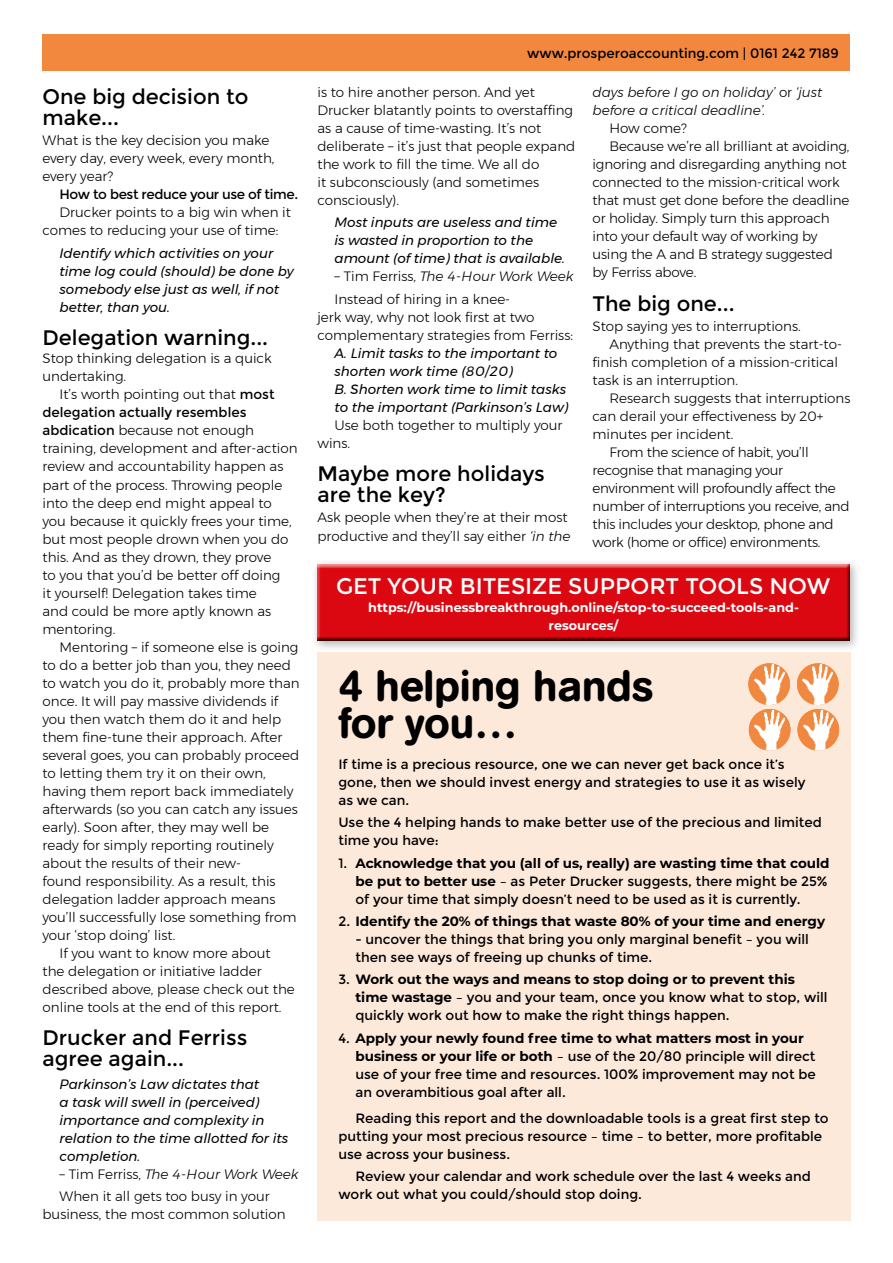
<style>
.page{position:relative;width:893px;height:1263px;background:#fff}
.page>*{position:absolute;margin:0;border:0;box-sizing:border-box;transform-origin:0 0}
.SUBHEAD{font:500 43.5px/37.5px "AG Buch Rounded BQ";color:#000}
.SUBHEAD_SM{font:22.5px "Montserrat";color:#fff}
.SUBHEAD-2{font:21px/21px "Montserrat";color:#000}
.body{font:300 13.5px/18px "Montserrat";color:#000}
.BULLIT{font:13.5px/18px "Montserrat";color:#000}
.body-2{font:13.5px/18px "Montserrat";color:#000}
.QUOTE{font:italic 13.5px/18px "Montserrat";color:#000}
.body-3{font:300 13.5px/18px "Montserrat";letter-spacing:-.02em;color:#000}
.BULLIT-2{font:italic 13.5px/18px "Montserrat";color:#000}
.QUOTE-2{font:italic 300 13.5px "Montserrat";color:#000}
.body-4{font:italic 300 13.5px/18px "Montserrat";color:#000}
.BULLIT-3{font:700 13.5px "Montserrat";color:#000}
.body-5{font:13.5px "Montserrat";letter-spacing:-.03em;color:#000}
.body-6{font:700 12.75px/18px "Montserrat";color:#fff;text-align:center}
.s1{font-weight:400}
.s2{font-style:normal}
.s3{font-style:italic}
.s4{font-weight:700}
</style>
<div class="page">
<div style="left:43px;top:34px;width:807px;height:36px;background:#f1883e"></div>
<div style="left:317px;top:652px;width:534px;height:568px;background:#fde9da"></div>
<img style="left:748px;top:663px;width:42px;height:42px;border-radius:21px">
<img style="left:797px;top:663px;width:42px;height:42px;border-radius:21px">
<img style="left:749px;top:709px;width:41px;height:42px;border-radius:21px">
<img style="left:797px;top:709px;width:42px;height:42px;border-radius:21px">
<div style="left:311px;top:558px;width:550px;height:94px;background:#000;opacity:.3"></div>
<div style="left:312px;top:559px;width:541px;height:82px;background:#fff"></div>
<div style="left:314px;top:561px;width:540px;height:80px;background:#000;opacity:.75"></div>
<p class="SUBHEAD-2" style="left:43px;top:87px;width:207px">One big decision to make...</p>
<p class="body" style="left:43px;top:131px;width:234px">What is the key decision you make every day, every week, every month, every year?</p>
<p class="body-5" style="left:60px;top:187px;width:240px">How to best reduce your use of time.</p>
<p class="body" style="left:43px;top:203px;width:250px;text-indent:17px">Drucker points to a big win when it comes to reducing your use of time:</p>
<p class="QUOTE" style="left:60px;top:244px;width:236px">Identify which activities on your time log could (should) be done by somebody else just as well, if not better, than you.</p>
<p class="SUBHEAD-2" style="left:43px;top:328px;width:227px">Delegation warning...</p>
<p class="body" style="left:43px;top:349px;width:231px">Stop thinking delegation is a quick undertaking.</p>
<p class="body" style="left:43px;top:385px;width:257px;text-indent:17px">It’s worth pointing out that <span class="s1">most delegation actually resembles abdication</span> because not enough training, development and after-action review and accountability happen as part of the process. Throwing people into the deep end might appeal to you because it quickly frees your time, but most people drown when you do this. And as they drown, they prove<br>to you that you’d be better off doing<br>it yourself! Delegation takes time<br>and could be more aptly known as mentoring.</p>
<p class="body" style="left:43px;top:637px;width:259px;text-indent:17px">Mentoring – if someone else is going to do a better job than you, they need to watch you do it, probably more than once. It will pay massive dividends if you then watch them do it and help them fine-tune their approach. After several goes, you can probably proceed to letting them try it on their own, having them report back immediately afterwards (so you can catch any issues early). Soon after, they may well be ready for simply reporting routinely about the results of their new-<br>found responsibility. As a result, this delegation ladder approach means you’ll successfully lose something from your ‘stop doing’ list.</p>
<p class="body" style="left:43px;top:943px;width:254px;text-indent:17px">If you want to know more about the delegation or initiative ladder described above, please check out the online tools at the end of this report.</p>
<p class="SUBHEAD-2" style="left:43px;top:1028px;width:206px">Drucker and Ferriss agree again...</p>
<p class="QUOTE" style="left:60px;top:1075px;width:230px">Parkinson’s Law dictates that<br>a task will swell in (perceived) importance and complexity in relation to the time allotted for its completion.</p>
<p class="QUOTE-2" style="left:60px;top:1164px;width:241px"><span class="s2">– Tim Ferriss,</span> The 4-Hour Work Week</p>
<p class="body" style="left:43px;top:1187px;width:245px;text-align:center">When it all gets too busy in your business, the most common solution</p>
<p class="BULLIT" style="left:527px;top:44px;width:313px">www.prosperoaccounting.com | 0161 242 7189</p>
<p class="body" style="left:317px;top:83px;width:259px">is to hire another person. And yet Drucker blatantly points to overstaffing as a cause of time-wasting. It’s not deliberate – it’s just that people expand the work to fill the time. We all do<br>it subconsciously (and sometimes consciously).</p>
<p class="QUOTE" style="left:334px;top:213px;width:232px">Most inputs are useless and time is wasted in proportion to the amount (of time) that is available.</p>
<p class="QUOTE-2" style="left:334px;top:266px;width:241px"><span class="s2">– Tim Ferriss,</span> The 4-Hour Work Week</p>
<p class="body" style="left:317px;top:290px;width:257px;text-indent:17px">Instead of hiring in a knee-<br>jerk way, why not look first at two complementary strategies from Ferriss:</p>
<p class="BULLIT-2" style="left:334px;top:344px;width:224px">A. Limit tasks to the important to shorten work time (80/20)</p>
<p class="BULLIT-2" style="left:334px;top:380px;width:235px">B. Shorten work time to limit tasks to the important (Parkinson’s Law)</p>
<p class="body" style="left:317px;top:416px;width:246px;text-indent:17px">Use both together to multiply your wins.</p>
<p class="SUBHEAD-2" style="left:317px;top:464px;width:229px">Maybe more holidays are the key?</p>
<p class="body" style="left:317px;top:508px;width:255px">Ask people when they’re at their most productive and they’ll say either <span class="s3">‘in the</span></p>
<p class="body-4" style="left:592px;top:83px;width:231px">days before I go on holiday’ <span class="s2">or</span> ‘just before a critical deadline’.</p>
<p class="body" style="left:609px;top:119px;width:79px">How come?</p>
<p class="body" style="left:592px;top:137px;width:259px;text-indent:17px">Because we’re all brilliant at avoiding, ignoring and disregarding anything not connected to the mission-critical work that must get done before the deadline or holiday. Simply turn this approach into your default way of working by using the A and B strategy suggested by Ferriss above.</p>
<p class="SUBHEAD-2" style="left:592px;top:293px;width:144px">The big one...</p>
<p class="body" style="left:592px;top:317px;width:210px">Stop saying yes to interruptions.</p>
<p class="body" style="left:592px;top:335px;width:251px;text-indent:17px">Anything that prevents the start-to&shy;finish completion of a mission-critical task is an interruption.</p>
<p class="body" style="left:592px;top:389px;width:259px;text-indent:17px">Research suggests that interruptions can derail your effectiveness by 20+ minutes per incident.</p>
<p class="body-3" style="left:592px;top:443px;width:259px;text-indent:17px">From the science of habit, you’ll recognise that managing your environment will profoundly affect the number of interruptions you receive, and this includes your desktop, phone and work (home or office) environments.</p>
<p class="SUBHEAD_SM" style="left:336px;top:572px;width:496px">GET YOUR BITESIZE SUPPORT TOOLS NOW</p>
<p class="body-6" style="left:368px;top:598px;width:432px">https://businessbreakthrough.online/stop-to-succeed-tools-and&shy;resources/</p>
<p class="SUBHEAD" style="left:338px;top:668px;width:317px">4 helping hands for you…</p>
<p class="body-2" style="left:338px;top:756px;width:469px">If time is a precious resource, one we can never get back once it’s gone, then we should invest energy and strategies to use it as wisely as we can.</p>
<p class="body-2" style="left:338px;top:814px;width:485px">Use the 4 helping hands to make better use of the precious and limited time you have:</p>
<p class="BULLIT" style="left:355px;top:854px;width:476px;text-indent:-17px">1. <span class="s4">Acknowledge that you (all of us, really) are wasting time that could be put to better use</span> – as Peter Drucker suggests, there might be 25% of your time that simply doesn’t need to be used as it is currently.</p>
<p class="BULLIT-3" style="left:338px;top:911px;width:488px"><span class="s1">2.</span> Identify the 20% of things that waste 80% of your time and energy</p>
<p class="BULLIT" style="left:355px;top:930px;width:455px">- uncover the things that bring you only marginal benefit – you will then see ways of freeing up chunks of time.</p>
<p class="BULLIT" style="left:355px;top:971px;width:473px;text-indent:-17px">3. <span class="s4">Work out the ways and means to stop doing or to prevent this time wastage</span> – you and your team, once you know what to stop, will quickly work out how to make the right things happen.</p>
<p class="BULLIT" style="left:355px;top:1029px;width:462px;text-indent:-17px">4. <span class="s4">Apply your newly found free time to what matters most in your business or your life or both</span> – use of the 20/80 principle will direct use of your free time and resources. 100% improvement may not be an overambitious goal after all.</p>
<p class="body-2" style="left:338px;top:1109px;width:492px;text-indent:17px">Reading this report and the downloadable tools is a great first step to putting your most precious resource – time – to better, more profitable use across your business.</p>
<p class="body-2" style="left:338px;top:1168px;width:474px;text-indent:17px">Review your calendar and work schedule over the last 4 weeks and work out what you could/should stop doing.</p>
</div>
